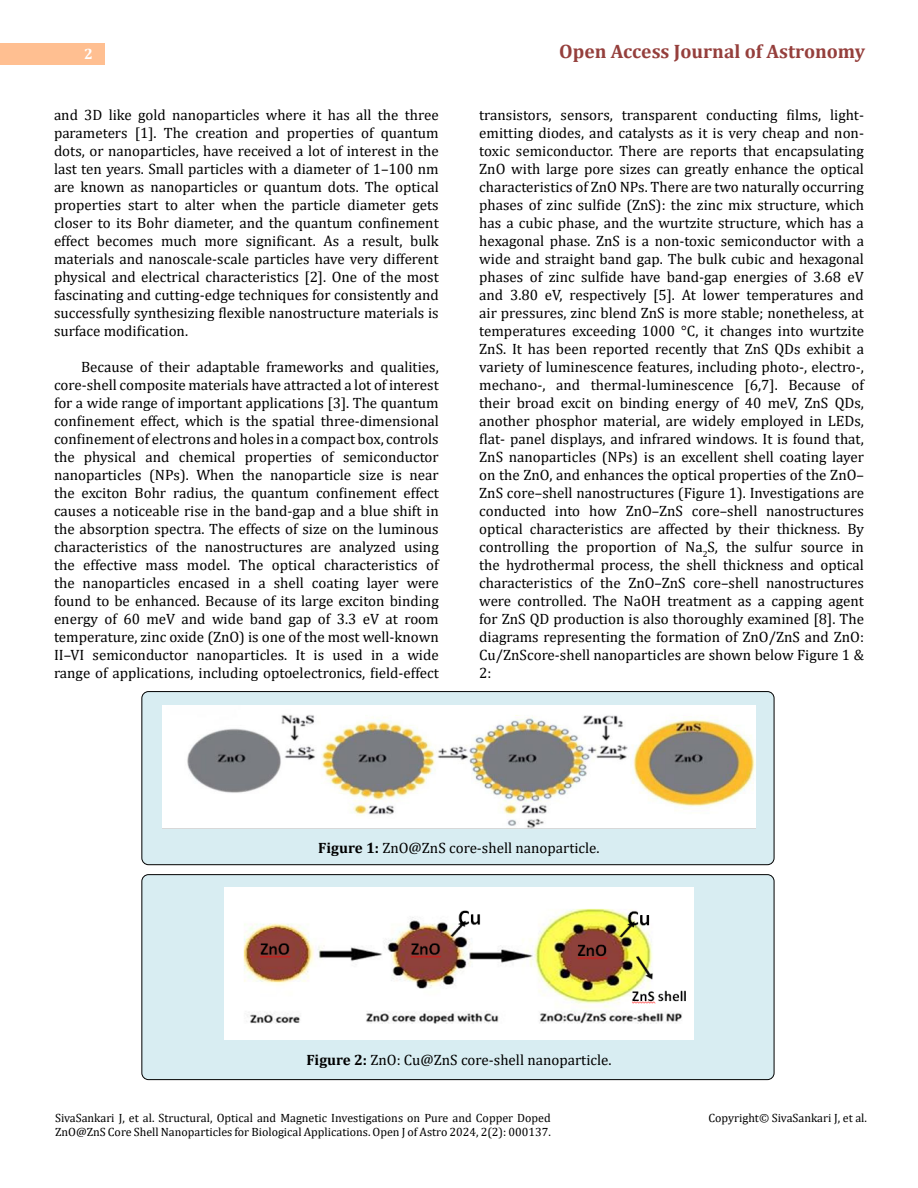
<style>
.page{position:relative;width:918px;height:1188px;background:#fff}
.page>*{position:absolute;margin:0;border:0;box-sizing:border-box;transform-origin:0 0}
.t1{font:700 19.5px "Cambria";color:#953f3c}
.t2{font:15px/18px "Cambria";color:#000;text-align:justify}
.t3{font:700 15px "Cambria";color:#fff}
.t4{font:12px/14.2px "Cambria";color:#000}
.s1{font-weight:700}
</style>
<div class="page">
<div style="left:0;top:43px;width:105px;height:21px;background:#ffbf91"></div>
<div style="left:142px;top:875px;width:632px;height:205px;background:#d8edf2;border-radius:7px"></div>
<div style="left:141px;top:874px;width:633px;height:206px;border:1px solid #000;border-radius:7px"></div>
<div style="left:142px;top:692px;width:632px;height:173px;background:#d8edf2;border-radius:7px"></div>
<div style="left:141px;top:691px;width:633px;height:174px;border:1px solid #000;border-radius:7px"></div>
<img style="left:163px;top:705px;width:592px;height:123px">
<img style="left:225px;top:888px;width:468px;height:152px">
<p class="t3" style="left:84px;top:44px;width:10px">2</p>
<h1 class="t1" style="left:559px;top:38px;width:307px">Open Access Journal of Astronomy</h1>
<p class="t2" style="left:54px;top:105px;width:386px">and 3D like gold nanoparticles where it has all the three parameters [1]. The creation and properties of quantum dots, or nanoparticles, have received a lot of interest in the last ten years. Small particles with a diameter of 1–100 nm are known as nanoparticles or quantum dots. The optical properties start to alter when the particle diameter gets closer to its Bohr diameter, and the quantum confinement effect becomes much more significant. As a result, bulk materials and nanoscale-scale particles have very different physical and electrical characteristics [2]. One of the most fascinating and cutting-edge techniques for consistently and successfully synthesizing flexible nanostructure materials is surface modification.</p>
<p class="t2" style="left:54px;top:357px;width:386px;text-indent:27px">Because of their adaptable frameworks and qualities, core-shell composite materials have attracted a lot of interest for a wide range of important applications [3]. The quantum confinement effect, which is the spatial three-dimensional confinement of electrons and holes in a compact box, controls the physical and chemical properties of semiconductor nanoparticles (NPs). When the nanoparticle size is near the exciton Bohr radius, the quantum confinement effect causes a noticeable rise in the band-gap and a blue shift in the absorption spectra. The effects of size on the luminous characteristics of the nanostructures are analyzed using the effective mass model. The optical characteristics of the nanoparticles encased in a shell coating layer were found to be enhanced. Because of its large exciton binding energy of 60 meV and wide band gap of 3.3 eV at room temperature, zinc oxide (ZnO) is one of the most well-known II–VI semiconductor nanoparticles. It is used in a wide range of applications, including optoelectronics, field-effect</p>
<p class="t2" style="left:479px;top:105px;width:386px">transistors, sensors, transparent conducting films, light&shy;emitting diodes, and catalysts as it is very cheap and non&shy;toxic semiconductor. There are reports that encapsulating ZnO with large pore sizes can greatly enhance the optical characteristics of ZnO NPs. There are two naturally occurring phases of zinc sulfide (ZnS): the zinc mix structure, which has a cubic phase, and the wurtzite structure, which has a hexagonal phase. ZnS is a non-toxic semiconductor with a wide and straight band gap. The bulk cubic and hexagonal phases of zinc sulfide have band-gap energies of 3.68 eV and 3.80 eV, respectively [5]. At lower temperatures and air pressures, zinc blend ZnS is more stable; nonetheless, at temperatures exceeding 1000 °C, it changes into wurtzite ZnS. It has been reported recently that ZnS QDs exhibit a variety of luminescence features, including photo-, electro-, mechano-, and thermal-luminescence [6,7]. Because of their broad excit on binding energy of 40 meV, ZnS QDs, another phosphor material, are widely employed in LEDs, flat- panel displays, and infrared windows. It is found that, ZnS nanoparticles (NPs) is an excellent shell coating layer on the ZnO, and enhances the optical properties of the ZnO– ZnS core–shell nanostructures (Figure 1). Investigations are conducted into how ZnO–ZnS core–shell nanostructures optical characteristics are affected by their thickness. By controlling the proportion of Na<sub>2</sub>S, the sulfur source in the hydrothermal process, the shell thickness and optical characteristics of the ZnO–ZnS core–shell nanostructures were controlled. The NaOH treatment as a capping agent for ZnS QD production is also thoroughly examined [8]. The diagrams representing the formation of ZnO/ZnS and ZnO:<br>Cu/ZnScore-shell nanoparticles are shown below Figure 1 &amp; 2:</p>
<p class="t2" style="left:318px;top:839px;width:283px"><span class="s1">Figure 1:</span> ZnO@ZnS core-shell nanoparticle.</p>
<p class="t2" style="left:306px;top:1050px;width:307px"><span class="s1">Figure 2:</span> ZnO: Cu@ZnS core-shell nanoparticle.</p>
<p class="t4" style="left:55px;top:1111px;width:497px">SivaSankari J, et al. Structural, Optical and Magnetic Investigations on Pure and Copper Doped<br>ZnO@ZnS Core Shell Nanoparticles for Biological Applications. Open J of Astro 2024, 2(2): 000137.</p>
<p class="t4" style="left:709px;top:1111px;width:160px">Copyright© SivaSankari J, et al.</p>
</div>
